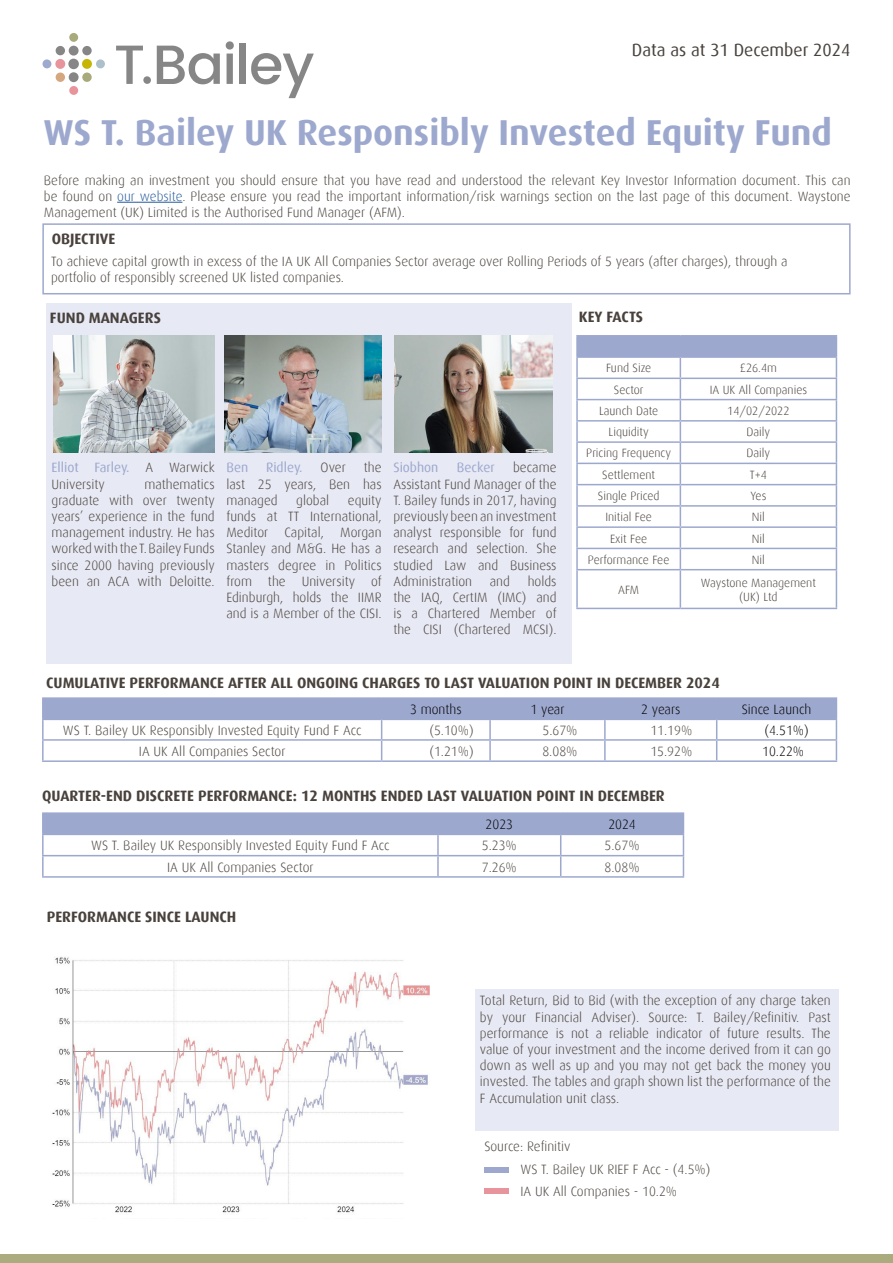
<style>
.page{position:relative;width:893px;height:1263px;background:#fff}
.page>*{position:absolute;margin:0;border:0;box-sizing:border-box;transform-origin:0 0}
.t1{font:700 36px "Dax";color:#9da8ce}
.t2{font:17.55px "Dax";color:#48413c}
.t3{font:700 15px "Dax";color:#48413c}
.t4{font:300 13.5px/16.2px "Dax";color:#48413c;text-align:justify}
.t5{font:300 13.5px "Dax";color:#000}
.t6{font:13.5px "Dax";color:#9da8ce}
.t7{font:300 12px/14.4px "Dax";color:#48413c;text-align:center}
.s1{color:#275b9b}
.s2{font-weight:400;color:#9da8ce}
</style>
<div class="page">
<div style="left:475px;top:989px;width:364px;height:141px;background:#e7e9f4"></div>
<div style="left:47px;top:303px;width:525px;height:360px;background:#e7e9f4"></div>
<svg style="left:43px;top:33px;width:62px;height:62px"></svg>
<svg style="left:116px;top:45px;width:104px;height:39px"></svg>
<svg style="left:226px;top:41px;width:8px;height:43px"></svg>
<div style="left:240px;top:43px;width:6px;height:41px;background:#868686"></div>
<svg style="left:251px;top:53px;width:63px;height:45px"></svg>
<hr style="left:117px;top:202px;width:65px;height:1px;background:#275b9b">
<div style="left:0;top:1254px;width:893px;height:9px;background:#aaac7d"></div>
<div style="left:42px;top:223px;width:809px;height:71px;border:2px solid #9da8ce"></div>
<hr style="left:576px;top:335px;width:104px;height:2px;background:#9da8ce">
<hr style="left:680px;top:335px;width:157px;height:2px;background:#9da8ce">
<hr style="left:680px;top:570px;width:1px;height:38px;background:#9da8ce">
<svg style="left:576px;top:336px;width:261px;height:233px"></svg>
<hr style="left:576px;top:569px;width:104px;height:1px;background:#9da8ce">
<hr style="left:576px;top:570px;width:2px;height:38px;background:#9da8ce">
<hr style="left:680px;top:569px;width:157px;height:1px;background:#9da8ce">
<hr style="left:836px;top:570px;width:1px;height:38px;background:#9da8ce">
<hr style="left:576px;top:608px;width:104px;height:1px;background:#9da8ce">
<hr style="left:680px;top:608px;width:157px;height:1px;background:#9da8ce">
<hr style="left:42px;top:697px;width:340px;height:2px;background:#9da8ce">
<hr style="left:382px;top:697px;width:108px;height:2px;background:#9da8ce">
<hr style="left:490px;top:697px;width:115px;height:2px;background:#9da8ce">
<hr style="left:605px;top:697px;width:112px;height:2px;background:#9da8ce">
<hr style="left:717px;top:697px;width:120px;height:2px;background:#9da8ce">
<hr style="left:42px;top:760px;width:340px;height:2px;background:#9da8ce">
<hr style="left:382px;top:760px;width:108px;height:2px;background:#9da8ce">
<hr style="left:490px;top:760px;width:115px;height:2px;background:#9da8ce">
<hr style="left:605px;top:760px;width:112px;height:2px;background:#9da8ce">
<hr style="left:717px;top:760px;width:120px;height:2px;background:#9da8ce">
<svg style="left:42px;top:698px;width:795px;height:62px"></svg>
<hr style="left:42px;top:739px;width:340px;height:2px;background:#9da8ce">
<hr style="left:382px;top:739px;width:108px;height:2px;background:#9da8ce">
<hr style="left:490px;top:739px;width:115px;height:2px;background:#9da8ce">
<hr style="left:605px;top:739px;width:112px;height:2px;background:#9da8ce">
<hr style="left:717px;top:739px;width:120px;height:2px;background:#9da8ce">
<hr style="left:42px;top:812px;width:396px;height:2px;background:#9da8ce">
<hr style="left:42px;top:814px;width:2px;height:20px;background:#9da8ce">
<hr style="left:438px;top:812px;width:123px;height:2px;background:#9da8ce">
<hr style="left:561px;top:812px;width:123px;height:2px;background:#9da8ce">
<svg style="left:44px;top:814px;width:640px;height:62px"></svg>
<hr style="left:42px;top:834px;width:396px;height:1px;background:#9da8ce">
<hr style="left:42px;top:835px;width:2px;height:20px;background:#9da8ce">
<hr style="left:438px;top:834px;width:123px;height:1px;background:#9da8ce">
<hr style="left:561px;top:834px;width:123px;height:1px;background:#9da8ce">
<hr style="left:42px;top:855px;width:396px;height:1px;background:#9da8ce">
<hr style="left:42px;top:856px;width:2px;height:20px;background:#9da8ce">
<hr style="left:438px;top:855px;width:123px;height:1px;background:#9da8ce">
<hr style="left:561px;top:855px;width:123px;height:1px;background:#9da8ce">
<hr style="left:42px;top:876px;width:396px;height:2px;background:#9da8ce">
<hr style="left:438px;top:876px;width:123px;height:2px;background:#9da8ce">
<hr style="left:561px;top:876px;width:123px;height:2px;background:#9da8ce">
<div style="left:484px;top:1188px;width:25px;height:5px;background:#e8949c"></div>
<div style="left:485px;top:1167px;width:24px;height:5px;background:#9ea8cf"></div>
<img style="left:52px;top:957px;width:377px;height:256px">
<img style="left:394px;top:336px;width:158px;height:117px">
<img style="left:53px;top:336px;width:162px;height:117px">
<img style="left:225px;top:336px;width:157px;height:117px">
<p class="t2" style="left:632px;top:41px;width:220px">Data as at 31 December 2024</p>
<h1 class="t1" style="left:44px;top:112px;width:790px">WS T. Bailey UK Responsibly Invested Equity Fund</h1>
<p class="t4" style="left:44px;top:172px;width:808px">Before making an investment you should ensure that you have read and understood the relevant Key Investor Information document. This can be found on <span class="s1">our website</span>. Please ensure you read the important information/risk warnings section on the last page of this document. Waystone Management (UK) Limited is the Authorised Fund Manager (AFM).</p>
<p class="t4" style="left:51px;top:253px;width:738px">To achieve capital growth in excess of the IA UK All Companies Sector average over Rolling Periods of 5 years (after charges), through a portfolio of responsibly screened UK listed companies.</p>
<p class="t3" style="left:52px;top:230px;width:65px">OBJECTIVE</p>
<p class="t3" style="left:50px;top:310px;width:112px">FUND MANAGERS</p>
<p class="t4" style="left:52px;top:460px;width:165px"><span class="s2">Elliot Farley.</span> A Warwick<br>University</p>
<p class="t4" style="left:52px;top:476px;width:165px;text-indent:93px">mathematics graduate with over twenty years’ experience in the fund management industry. He has worked with the T. Bailey Funds since 2000 having previously been an ACA with Deloitte.</p>
<p class="t6" style="left:226px;top:460px;width:23px">Ben</p>
<p class="t6" style="left:266px;top:460px;width:38px">Ridley.</p>
<p class="t4" style="left:321px;top:460px;width:27px">Over</p>
<p class="t4" style="left:226px;top:460px;width:157px;text-indent:137px">the last 25 years, Ben has managed</p>
<p class="t4" style="left:296px;top:492px;width:34px">global</p>
<p class="t4" style="left:226px;top:492px;width:157px;text-indent:121px">equity funds at TT International, Meditor Capital, Morgan Stanley and M&amp;G. He has a masters degree in Politics from the University of Edinburgh, holds the IIMR and is a Member of the CISI.</p>
<p class="t4" style="left:393px;top:460px;width:165px;text-indent:120px">became Assistant Fund Manager of the T. Bailey funds in 2017, having previously been an investment analyst responsible for fund research and selection. She studied Law and Business Administration</p>
<p class="t6" style="left:393px;top:460px;width:47px">Siobhon</p>
<p class="t6" style="left:457px;top:460px;width:39px">Becker</p>
<p class="t4" style="left:393px;top:573px;width:165px;text-indent:134px">holds the IAQ, CertIM (IMC) and is a Chartered Member of the CISI (Chartered MCSI).</p>
<p class="t4" style="left:490px;top:573px;width:22px">and</p>
<p class="t3" style="left:579px;top:308px;width:66px">KEY FACTS</p>
<p class="t7" style="left:606px;top:361px;width:47px">Fund Size</p>
<p class="t7" style="left:740px;top:361px;width:39px">£26.4m</p>
<p class="t7" style="left:614px;top:382px;width:31px">Sector</p>
<p class="t7" style="left:710px;top:382px;width:99px">IA UK All Companies</p>
<p class="t7" style="left:599px;top:404px;width:61px">Launch Date</p>
<p class="t7" style="left:727px;top:404px;width:64px">14/02/2022</p>
<p class="t7" style="left:609px;top:425px;width:42px">Liquidity</p>
<p class="t7" style="left:746px;top:425px;width:25px">Daily</p>
<p class="t7" style="left:586px;top:446px;width:86px">Pricing Frequency</p>
<p class="t7" style="left:746px;top:446px;width:25px">Daily</p>
<p class="t7" style="left:602px;top:467px;width:55px">Settlement</p>
<p class="t7" style="left:750px;top:467px;width:19px">T+4</p>
<p class="t7" style="left:598px;top:489px;width:63px">Single Priced</p>
<p class="t7" style="left:750px;top:489px;width:17px">Yes</p>
<p class="t7" style="left:605px;top:510px;width:48px">Initial Fee</p>
<p class="t7" style="left:752px;top:510px;width:15px">Nil</p>
<p class="t7" style="left:610px;top:531px;width:39px">Exit Fee</p>
<p class="t7" style="left:752px;top:531px;width:15px">Nil</p>
<p class="t7" style="left:588px;top:553px;width:83px">Performance Fee</p>
<p class="t7" style="left:752px;top:553px;width:15px">Nil</p>
<p class="t7" style="left:618px;top:583px;width:22px">AFM</p>
<p class="t7" style="left:701px;top:575px;width:117px">Waystone Management (UK) Ltd</p>
<p class="t3" style="left:46px;top:674px;width:675px">CUMULATIVE PERFORMANCE AFTER ALL ONGOING CHARGES TO LAST VALUATION POINT IN DECEMBER 2024</p>
<p class="t5" style="left:410px;top:702px;width:53px">3 months</p>
<p class="t5" style="left:530px;top:702px;width:36px">1 year</p>
<p class="t5" style="left:641px;top:702px;width:41px">2 years</p>
<p class="t5" style="left:742px;top:702px;width:71px">Since Launch</p>
<p class="t4" style="left:63px;top:722px;width:300px">WS T. Bailey UK Responsibly Invested Equity Fund F Acc</p>
<p class="t4" style="left:429px;top:722px;width:46px">(5.10%)</p>
<p class="t4" style="left:542px;top:722px;width:37px">5.67%</p>
<p class="t4" style="left:650px;top:722px;width:43px">11.19%</p>
<p class="t5" style="left:764px;top:723px;width:46px">(4.51%)</p>
<p class="t4" style="left:139px;top:743px;width:148px">IA UK All Companies Sector</p>
<p class="t4" style="left:429px;top:743px;width:46px">(1.21%)</p>
<p class="t4" style="left:542px;top:743px;width:37px">8.08%</p>
<p class="t4" style="left:650px;top:743px;width:43px">15.92%</p>
<p class="t5" style="left:762px;top:744px;width:43px">10.22%</p>
<p class="t3" style="left:42px;top:787px;width:624px">QUARTER-END DISCRETE PERFORMANCE: 12 MONTHS ENDED LAST VALUATION POINT IN DECEMBER</p>
<p class="t5" style="left:486px;top:817px;width:29px">2023</p>
<p class="t5" style="left:608px;top:817px;width:29px">2024</p>
<p class="t4" style="left:91px;top:838px;width:300px">WS T. Bailey UK Responsibly Invested Equity Fund F Acc</p>
<p class="t4" style="left:482px;top:838px;width:37px">5.23%</p>
<p class="t4" style="left:604px;top:838px;width:37px">5.67%</p>
<p class="t4" style="left:167px;top:859px;width:148px">IA UK All Companies Sector</p>
<p class="t4" style="left:482px;top:859px;width:37px">7.26%</p>
<p class="t4" style="left:604px;top:859px;width:37px">8.08%</p>
<p class="t3" style="left:47px;top:908px;width:191px">PERFORMANCE SINCE LAUNCH</p>
<p class="t4" style="left:480px;top:993px;width:352px">Total Return, Bid to Bid (with the exception of any charge taken by your Financial Adviser). Source: T. Bailey/Refinitiv. Past performance is not a reliable indicator of future results. The value of your investment and the income derived from it can go down as well as up and you may not get back the money you invested. The tables and graph shown list the performance of the F Accumulation unit class.</p>
<p class="t4" style="left:484px;top:1139px;width:88px">Source: Refinitiv</p>
<p class="t4" style="left:520px;top:1158px;width:192px;line-height:21.9px">WS T. Bailey UK RIEF F Acc - (4.5%)<br>IA UK All Companies - 10.2%</p>
</div>
